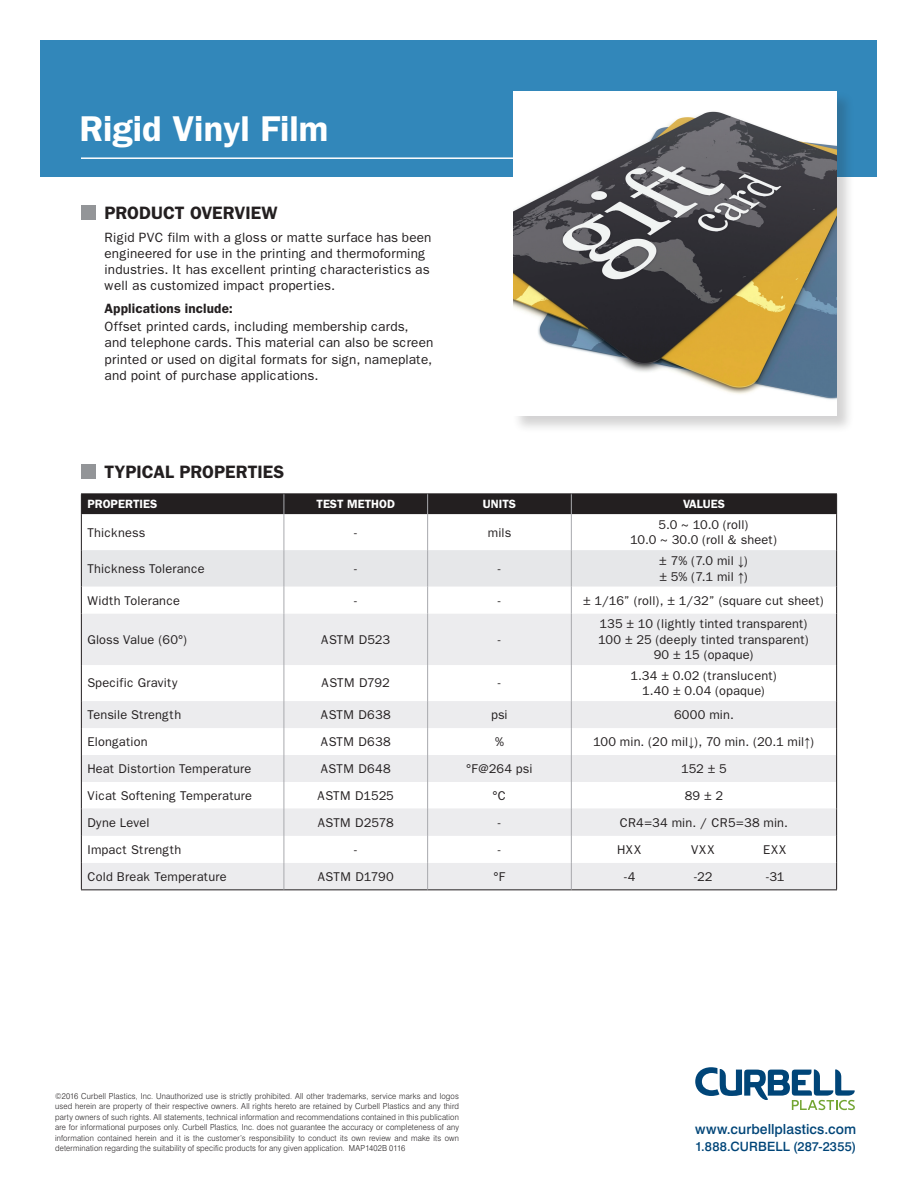
<style>
.page{position:relative;width:918px;height:1188px;background:#fff}
.page>*{position:absolute;margin:0;border:0;box-sizing:border-box;transform-origin:0 0}
.t1{font:600 36px "Franklin Gothic";color:#fff}
.t2{font:600 18px "Franklin Gothic";color:#231f20}
.t3{font:500 13.95px "Swiss 721 BT";letter-spacing:.005em;color:#004578}
.t4{font:13.5px/16.2px "Franklin Gothic";letter-spacing:.005em;color:#231f20}
.t5{font:600 13.5px "Franklin Gothic";letter-spacing:.01em;color:#231f20}
.t6{font:500 12.9px "Swiss 721 BT";letter-spacing:.015em;color:#004578}
.t7{font:12.75px "Franklin Gothic";letter-spacing:.005em;color:#231f20}
.t8{font:600 12px "Franklin Gothic";color:#fff}
.t9{font:300 8.25px/10.5px "Swiss 721 BT";letter-spacing:.02em;color:#231f20;text-align:justify;scale:.94 1}
.s1{font-family:"Arial"}
</style>
<div class="page">
<div style="left:40px;top:40px;width:838px;height:137px;background:#3287ba"></div>
<hr style="left:81px;top:157px;width:732px;height:2px;background:#fff">
<div style="left:513px;top:91px;width:342px;height:343px;background:#231f20;opacity:.2"></div>
<img style="left:513px;top:92px;width:324px;height:324px">
<div style="left:81px;top:205px;width:14px;height:15px;background:#939598"></div>
<div style="left:81px;top:465px;width:14px;height:14px;background:#939598"></div>
<svg style="left:82px;top:614px;width:754px;height:87px;fill:#ececee"></svg>
<hr style="left:81px;top:514px;width:1px;height:36px;background:#231f20">
<hr style="left:836px;top:514px;width:1px;height:36px;background:#231f20">
<hr style="left:81px;top:614px;width:1px;height:51px;background:#231f20">
<hr style="left:836px;top:614px;width:1px;height:51px;background:#231f20">
<hr style="left:81px;top:665px;width:1px;height:36px;background:#231f20">
<hr style="left:836px;top:665px;width:1px;height:36px;background:#231f20">
<hr style="left:81px;top:889px;width:203px;height:1px;background:#231f20">
<hr style="left:284px;top:889px;width:144px;height:1px;background:#231f20">
<hr style="left:428px;top:889px;width:143px;height:1px;background:#231f20">
<hr style="left:571px;top:889px;width:266px;height:1px;background:#231f20">
<div style="left:81px;top:494px;width:756px;height:20px;background:#231f20"></div>
<hr style="left:284px;top:514px;width:1px;height:36px;background:#a8a9ad">
<hr style="left:427px;top:514px;width:1px;height:36px;background:#a8a9ad">
<hr style="left:571px;top:514px;width:1px;height:36px;background:#a8a9ad">
<svg style="left:81px;top:550px;width:756px;height:64px"></svg>
<hr style="left:284px;top:614px;width:1px;height:51px;background:#a8a9ad">
<hr style="left:427px;top:614px;width:1px;height:51px;background:#a8a9ad">
<hr style="left:571px;top:614px;width:1px;height:51px;background:#a8a9ad">
<hr style="left:284px;top:665px;width:1px;height:36px;background:#a8a9ad">
<hr style="left:427px;top:665px;width:1px;height:36px;background:#a8a9ad">
<hr style="left:571px;top:665px;width:1px;height:36px;background:#a8a9ad">
<svg style="left:81px;top:701px;width:756px;height:188px"></svg>
<svg style="left:695px;top:1067px;width:160px;height:43px"></svg>
<p class="t1" style="left:79px;top:107px;width:250px">Rigid Vinyl Film</p>
<p class="t2" style="left:105px;top:202px;width:175px">PRODUCT OVERVIEW</p>
<p class="t4" style="left:105px;top:229px;width:329px">Rigid PVC film with a gloss or matte surface has been engineered for use in the printing and thermoforming industries. It has excellent printing characteristics as well as customized impact properties.</p>
<p class="t5" style="left:105px;top:300px;width:130px">Applications include:</p>
<p class="t4" style="left:105px;top:319px;width:330px">Offset printed cards, including membership cards, and telephone cards. This material can also be screen printed or used on digital formats for sign, nameplate, and point of purchase applications.</p>
<p class="t2" style="left:105px;top:461px;width:181px">TYPICAL PROPERTIES</p>
<p class="t8" style="left:87px;top:497px;width:71px">PROPERTIES</p>
<p class="t8" style="left:317px;top:497px;width:80px">TEST METHOD</p>
<p class="t8" style="left:483px;top:497px;width:35px">UNITS</p>
<p class="t8" style="left:683px;top:497px;width:43px">VALUES</p>
<p class="t7" style="left:87px;top:525px;width:59px">Thickness</p>
<p class="t7" style="left:354px;top:525px;width:5px">-</p>
<p class="t7" style="left:488px;top:525px;width:25px">mils</p>
<p class="t7" style="left:659px;top:517px;width:92px">5.0 ~ 10.0 (roll)</p>
<p class="t7" style="left:630px;top:532px;width:149px">10.0 ~ 30.0 (roll &amp; sheet)</p>
<p class="t7" style="left:87px;top:561px;width:119px">Thickness Tolerance</p>
<p class="t7" style="left:354px;top:561px;width:5px">-</p>
<p class="t7" style="left:498px;top:561px;width:5px">-</p>
<p class="t7" style="left:659px;top:554px;width:91px">± 7% (7.0 mil <span class="s1">↓</span>)</p>
<p class="t7" style="left:659px;top:569px;width:91px">± 5% (7.1 mil <span class="s1">↑</span>)</p>
<p class="t7" style="left:87px;top:593px;width:94px">Width Tolerance</p>
<p class="t7" style="left:354px;top:593px;width:5px">-</p>
<p class="t7" style="left:498px;top:593px;width:5px">-</p>
<p class="t7" style="left:583px;top:593px;width:243px">± 1/16” (roll), ± 1/32” (square cut sheet)</p>
<p class="t7" style="left:87px;top:632px;width:102px">Gloss Value (60°)</p>
<p class="t7" style="left:321px;top:632px;width:70px">ASTM D523</p>
<p class="t7" style="left:498px;top:632px;width:5px">-</p>
<p class="t7" style="left:599px;top:617px;width:210px">135 ± 10 (lightly tinted transparent)</p>
<p class="t7" style="left:598px;top:632px;width:213px">100 ± 25 (deeply tinted transparent)</p>
<p class="t7" style="left:654px;top:647px;width:102px">90 ± 15 (opaque)</p>
<p class="t7" style="left:87px;top:676px;width:92px">Specific Gravity</p>
<p class="t7" style="left:322px;top:676px;width:70px">ASTM D792</p>
<p class="t7" style="left:498px;top:676px;width:5px">-</p>
<p class="t7" style="left:630px;top:668px;width:149px">1.34 ± 0.02 (translucent)</p>
<p class="t7" style="left:642px;top:683px;width:125px">1.40 ± 0.04 (opaque)</p>
<p class="t7" style="left:87px;top:707px;width:95px">Tensile Strength</p>
<p class="t7" style="left:321px;top:707px;width:71px">ASTM D638</p>
<p class="t7" style="left:491px;top:707px;width:18px">psi</p>
<p class="t7" style="left:674px;top:707px;width:61px">6000 min.</p>
<p class="t7" style="left:87px;top:734px;width:62px">Elongation</p>
<p class="t7" style="left:321px;top:734px;width:71px">ASTM D638</p>
<p class="t7" style="left:495px;top:734px;width:10px">%</p>
<p class="t7" style="left:593px;top:735px;width:223px">100 min. (20 mil<span class="s1">↓</span>), 70 min. (20.1 mil<span class="s1">↑</span>)</p>
<p class="t7" style="left:87px;top:761px;width:166px">Heat Distortion Temperature</p>
<p class="t7" style="left:321px;top:761px;width:71px">ASTM D648</p>
<p class="t7" style="left:466px;top:761px;width:68px">°F@264 psi</p>
<p class="t7" style="left:681px;top:761px;width:47px">152 ± 5</p>
<p class="t7" style="left:87px;top:788px;width:166px">Vicat Softening Temperature</p>
<p class="t7" style="left:318px;top:788px;width:78px">ASTM D1525</p>
<p class="t7" style="left:493px;top:788px;width:15px">°C</p>
<p class="t7" style="left:685px;top:788px;width:40px">89 ± 2</p>
<p class="t7" style="left:87px;top:815px;width:64px">Dyne Level</p>
<p class="t7" style="left:318px;top:815px;width:78px">ASTM D2578</p>
<p class="t7" style="left:498px;top:815px;width:5px">-</p>
<p class="t7" style="left:620px;top:815px;width:170px">CR4=34 min. / CR5=38 min.</p>
<p class="t7" style="left:87px;top:842px;width:96px">Impact Strength</p>
<p class="t7" style="left:354px;top:842px;width:5px">-</p>
<p class="t7" style="left:498px;top:842px;width:5px">-</p>
<p class="t7" style="left:617px;top:842px;width:27px">HXX</p>
<p class="t7" style="left:691px;top:842px;width:26px">VXX</p>
<p class="t7" style="left:763px;top:842px;width:26px">EXX</p>
<p class="t7" style="left:87px;top:869px;width:141px">Cold Break Temperature</p>
<p class="t7" style="left:318px;top:869px;width:77px">ASTM D1790</p>
<p class="t7" style="left:493px;top:869px;width:14px">°F</p>
<p class="t7" style="left:624px;top:869px;width:13px">-4</p>
<p class="t7" style="left:694px;top:869px;width:20px">-22</p>
<p class="t7" style="left:766px;top:869px;width:20px">-31</p>
<p class="t9" style="left:55px;top:1091px;width:431px">©2016 Curbell Plastics, Inc. Unauthorized use is strictly prohibited. All other trademarks, service marks and logos used herein are property of their respective owners. All rights hereto are retained by Curbell Plastics and any third party owners of such rights. All statements, technical information and recommendations contained in this publication are for informational purposes only. Curbell Plastics, Inc. does not guarantee the accuracy or completeness of any information contained herein and it is the customer’s responsibility to conduct its own review and make its own determination regarding the suitability of specific products for any given application. MAP1402B 0116</p>
<p class="t3" style="left:695px;top:1121px;width:162px">www.curbellplastics.com</p>
<p class="t6" style="left:695px;top:1138px;width:163px">1.888.CURBELL (287-2355)</p>
</div>
